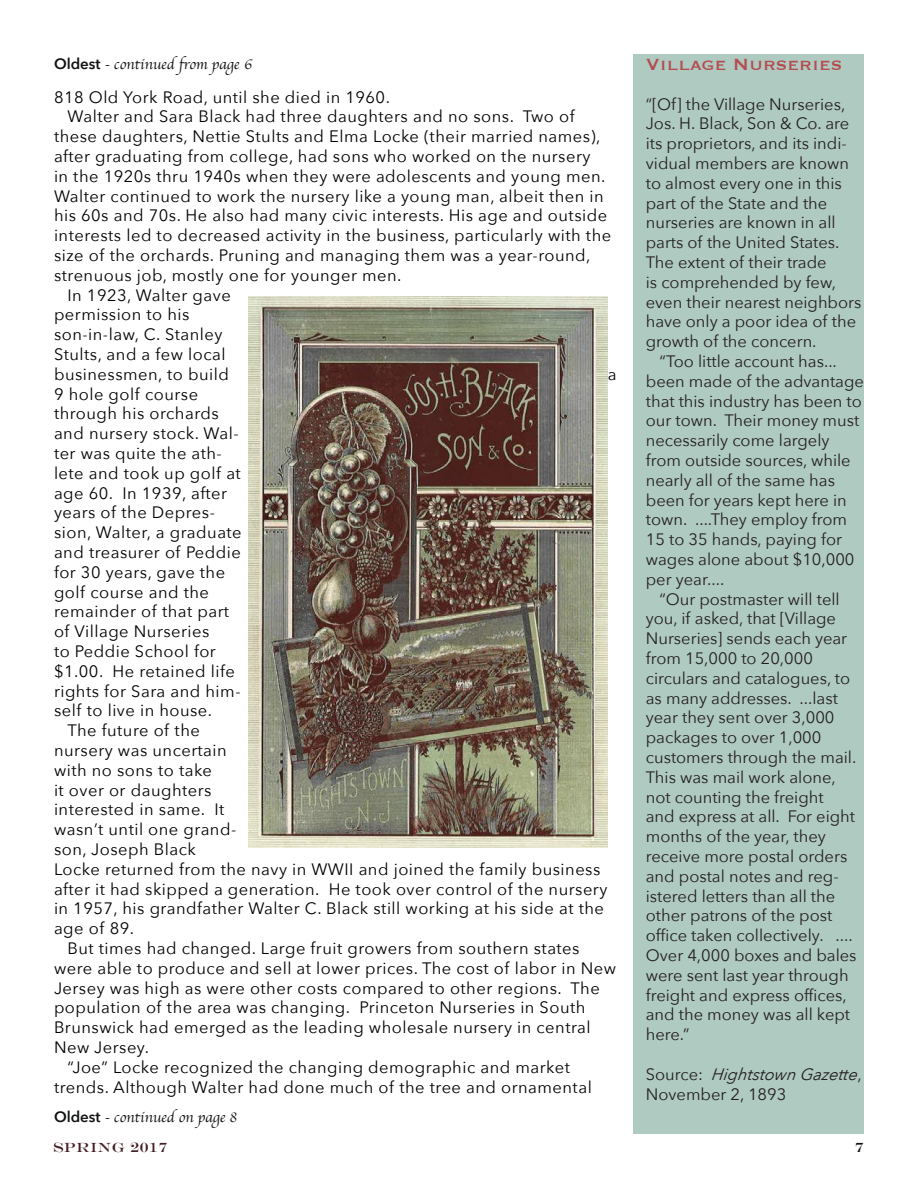
<style>
.page{position:relative;width:918px;height:1188px;background:#fff}
.page>*{position:absolute;margin:0;border:0;box-sizing:border-box;transform-origin:0 0}
.t1{font:21px "Copperplate";color:#b54c50}
.t2{font:16.5px "Avenir Next";letter-spacing:.03em;color:#000}
.t3{font:16.5px/19.8px "Avenir Next";color:#241f1f}
.t4{font:15px "Apple Chancery";color:#111213}
.t5{font:13.5px "Engravers";letter-spacing:.04em;color:#441e26}
.t6{font:13.5px "Engravers";color:#111213}
.s1{font-family:"Avenir Next";font-weight:600}
.s2{font-style:italic}
</style>
<div class="page">
<div style="left:633px;top:54px;width:230px;height:1080px;background:#afcac1"></div>
<img style="left:248px;top:297px;width:360px;height:320px">
<img style="left:248px;top:617px;width:360px;height:230px">
<p class="t4" style="left:54px;top:52px;width:200px"><span class="s1">Oldest</span> - continued from page 6</p>
<p class="t2" style="left:54px;top:83px;width:338px">818 Old York Road, until she died in 1960.</p>
<p class="t2" style="left:67px;top:103px;width:509px">Walter and Sara Black had three daughters and no sons. Two of</p>
<p class="t2" style="left:54px;top:122px;width:548px">these daughters, Nettie Stults and Elma Locke (their married names),</p>
<p class="t2" style="left:54px;top:142px;width:538px">after graduating from college, had sons who worked on the nursery</p>
<p class="t2" style="left:54px;top:162px;width:553px">in the 1920s thru 1940s when they were adolescents and young men.</p>
<p class="t2" style="left:54px;top:182px;width:551px">Walter continued to work the nursery like a young man, albeit then in</p>
<p class="t2" style="left:54px;top:202px;width:555px">his 60s and 70s. He also had many civic interests. His age and outside</p>
<p class="t2" style="left:54px;top:221px;width:559px">interests led to decreased activity in the business, particularly with the</p>
<p class="t2" style="left:54px;top:241px;width:538px">size of the orchards. Pruning and managing them was a year-round,</p>
<p class="t2" style="left:54px;top:261px;width:349px">strenuous job, mostly one for younger men.</p>
<p class="t2" style="left:67px;top:281px;width:165px">In 1923, Walter gave</p>
<p class="t2" style="left:54px;top:301px;width:137px">permission to his</p>
<p class="t2" style="left:54px;top:320px;width:170px">son-in-law, C. Stanley</p>
<p class="t2" style="left:54px;top:340px;width:173px">Stults, and a few local</p>
<p class="t2" style="left:54px;top:360px;width:176px">businessmen, to build</p>
<p class="t2" style="left:608px;top:360px;width:10px">a</p>
<p class="t2" style="left:54px;top:380px;width:146px">9 hole golf course</p>
<p class="t2" style="left:54px;top:400px;width:166px">through his orchards</p>
<p class="t2" style="left:54px;top:419px;width:186px">and nursery stock. Wal-</p>
<p class="t2" style="left:54px;top:439px;width:169px">ter was quite the ath-</p>
<p class="t2" style="left:54px;top:459px;width:188px">lete and took up golf at</p>
<p class="t2" style="left:54px;top:479px;width:175px">age 60. In 1939, after</p>
<p class="t2" style="left:54px;top:499px;width:162px">years of the Depres-</p>
<p class="t2" style="left:54px;top:518px;width:189px">sion, Walter, a graduate</p>
<p class="t2" style="left:54px;top:538px;width:188px">and treasurer of Peddie</p>
<p class="t2" style="left:54px;top:558px;width:173px">for 30 years, gave the</p>
<p class="t2" style="left:54px;top:578px;width:157px">golf course and the</p>
<p class="t2" style="left:54px;top:598px;width:177px">remainder of that part</p>
<p class="t2" style="left:54px;top:617px;width:157px">of Village Nurseries</p>
<p class="t2" style="left:54px;top:637px;width:163px">to Peddie School for</p>
<p class="t2" style="left:54px;top:657px;width:182px">$1.00. He retained life</p>
<p class="t2" style="left:54px;top:677px;width:188px">rights for Sara and him-</p>
<p class="t2" style="left:54px;top:697px;width:160px">self to live in house.</p>
<p class="t2" style="left:67px;top:716px;width:134px">The future of the</p>
<p class="t2" style="left:54px;top:736px;width:174px">nursery was uncertain</p>
<p class="t2" style="left:54px;top:756px;width:160px">with no sons to take</p>
<p class="t2" style="left:54px;top:776px;width:159px">it over or daughters</p>
<p class="t2" style="left:54px;top:796px;width:172px">interested in same. It</p>
<p class="t2" style="left:54px;top:815px;width:184px">wasn’t until one grand-</p>
<p class="t2" style="left:54px;top:835px;width:143px">son, Joseph Black</p>
<p class="t2" style="left:54px;top:855px;width:548px">Locke returned from the navy in WWII and joined the family business</p>
<p class="t2" style="left:54px;top:875px;width:555px">after it had skipped a generation. He took over control of the nursery</p>
<p class="t2" style="left:54px;top:895px;width:551px">in 1957, his grandfather Walter C. Black still working at his side at the</p>
<p class="t2" style="left:54px;top:914px;width:82px">age of 89.</p>
<p class="t2" style="left:67px;top:934px;width:514px">But times had changed. Large fruit growers from southern states</p>
<p class="t2" style="left:54px;top:954px;width:564px">were able to produce and sell at lower prices. The cost of labor in New</p>
<p class="t2" style="left:54px;top:974px;width:547px">Jersey was high as were other costs compared to other regions. The</p>
<p class="t2" style="left:54px;top:994px;width:533px">population of the area was changing. Princeton Nurseries in South</p>
<p class="t2" style="left:54px;top:1013px;width:538px">Brunswick had emerged as the leading wholesale nursery in central</p>
<p class="t2" style="left:54px;top:1033px;width:97px">New Jersey.</p>
<p class="t2" style="left:67px;top:1053px;width:504px">“Joe” Locke recognized the changing demographic and market</p>
<p class="t2" style="left:54px;top:1073px;width:539px">trends. Although Walter had done much of the tree and ornamental</p>
<p class="t4" style="left:54px;top:1105px;width:185px"><span class="s1">Oldest</span> - continued on page 8</p>
<p class="t1" style="left:646px;top:51px;width:198px">Village Nurseries</p>
<p class="t3" style="left:646px;top:93px;width:217px">“[Of] the Village Nurseries,<br>Jos. H. Black, Son &amp; Co. are its proprietors, and its indi&shy;vidual members are known to almost every one in this part of the State and the nurseries are known in all parts of the United States.<br>The extent of their trade<br>is comprehended by few, even their nearest neighbors have only a poor idea of the growth of the concern.</p>
<p class="t3" style="left:646px;top:351px;width:220px;text-indent:13px">“Too little account has... been made of the advantage that this industry has been to our town. Their money must necessarily come largely from outside sources, while nearly all of the same has been for years kept here in town. ....They employ from<br>15 to 35 hands, paying for wages alone about $10,000 per year....</p>
<p class="t3" style="left:646px;top:588px;width:212px;text-indent:13px">“Our postmaster will tell you, if asked, that [Village<br>Nurseries] sends each year from 15,000 to 20,000 circulars and catalogues, to as many addresses. ...last year they sent over 3,000 packages to over 1,000 customers through the mail.<br>This was mail work alone, not counting the freight and express at all. For eight months of the year, they receive more postal orders and postal notes and reg&shy;istered letters than all the other patrons of the post office taken collectively. ....<br>Over 4,000 boxes and bales were sent last year through freight and express offices, and the money was all kept here.”</p>
<p class="t3" style="left:646px;top:1063px;width:217px">S o u r c e : <span class="s2">Hightstown Gazette</span>,<br>November 2, 1893</p>
<p class="t5" style="left:53px;top:1139px;width:115px">SPRING 2017</p>
<p class="t6" style="left:855px;top:1139px;width:10px">7</p>
</div>
